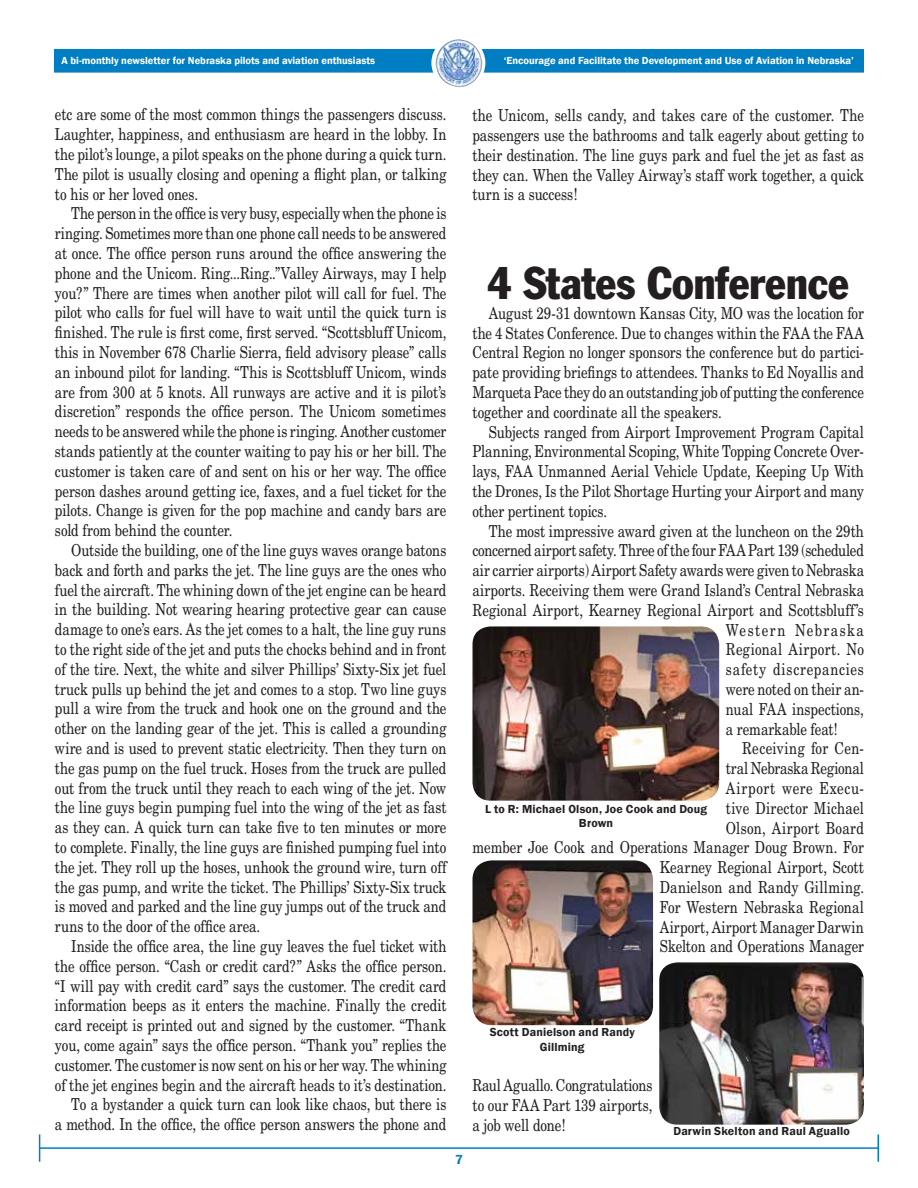
<style>
.page{position:relative;width:918px;height:1188px;background:#fff}
.page>*{position:absolute;margin:0;border:0;box-sizing:border-box;transform-origin:0 0}
.t1{font:condensed 45px "Franklin Gothic";letter-spacing:-.01em;color:#231f20}
.t2{font:16.5px/19.8px "New Century Schlbk";color:#231f20;text-align:justify;scale:.8 1}
.t3{font:16.5px "New Century Schlbk";letter-spacing:.025em;color:#231f20;scale:.8 1}
.t4{font:16.5px "New Century Schlbk";letter-spacing:.02em;color:#231f20;scale:.8 1}
.t5{font:16.5px "New Century Schlbk";letter-spacing:.055em;color:#231f20;scale:.8 1}
.t6{font:16.5px "New Century Schlbk";letter-spacing:.035em;color:#231f20;scale:.8 1}
.t7{font:16.5px "New Century Schlbk";letter-spacing:.05em;color:#231f20;scale:.8 1}
.t8{font:16.5px "New Century Schlbk";letter-spacing:.03em;color:#231f20;scale:.8 1}
.t9{font:16.5px "New Century Schlbk";letter-spacing:.105em;color:#231f20;scale:.8 1}
.t10{font:600 13.5px "Franklin Gothic";color:#007ec4}
.t11{font:600 12px/14.4px "Franklin Gothic";letter-spacing:.015em;color:#231f20;text-align:center}
.t12{font:600 10.5px "Franklin Gothic";color:#fff}
</style>
<div class="page">
<hr style="left:40px;top:1147px;width:838px;height:2px;background:#007ec4">
<svg style="left:39px;top:1134px;width:1px;height:28px"></svg>
<hr style="left:877px;top:1134px;width:2px;height:28px;background:#007ec4">
<div style="left:54px;top:49px;width:810px;height:24px;background:#007ec4;border:2px solid #007ec4"></div>
<svg style="left:432px;top:37px;width:53px;height:52px"></svg>
<div style="left:431px;top:36px;width:54px;height:54px;border:2px solid #fff;border-radius:50%"></div>
<img style="left:436px;top:39px;width:45px;height:48px">
<img style="left:472px;top:860px;width:181px;height:165px">
<img style="left:473px;top:626px;width:246px;height:175px">
<img style="left:659px;top:962px;width:205px;height:163px">
<p class="t12" style="left:62px;top:54px;width:315px">A bi-monthly newsletter for Nebraska pilots and aviation enthusiasts</p>
<p class="t12" style="left:504px;top:54px;width:352px">‘Encourage and Facilitate the Development and Use of Aviation in Nebraska’</p>
<p class="t2" style="left:55px;top:105px;width:491px">etc are some of the most common things the passengers discuss.<br>Laughter, happiness, and enthusiasm are heard in the lobby. In the pilot’s lounge, a pilot speaks on the phone during a quick turn.<br>The pilot is usually closing and opening a flight plan, or talking to his or her loved ones.</p>
<p class="t2" style="left:55px;top:204px;width:491px;text-indent:16px">The person in the office is very busy, especially when the phone is ringing. Sometimes more than one phone call needs to be answered at once. The office person runs around the office answering the phone and the Unicom. Ring...Ring..”Valley Airways, may I help you?” There are times when another pilot will call for fuel. The pilot who calls for fuel will have to wait until the quick turn is finished. The rule is first come, first served. “Scottsbluff Unicom, this in November 678 Charlie Sierra, field advisory please” calls an inbound pilot for landing. “This is Scottsbluff Unicom, winds are from 300 at 5 knots. All runways are active and it is pilot’s discretion” responds the office person. The Unicom sometimes needs to be answered while the phone is ringing. Another customer stands patiently at the counter waiting to pay his or her bill. The customer is taken care of and sent on his or her way. The office person dashes around getting ice, faxes, and a fuel ticket for the pilots. Change is given for the pop machine and candy bars are sold from behind the counter.</p>
<p class="t2" style="left:55px;top:540px;width:491px;text-indent:16px">Outside the building, one of the line guys waves orange batons back and forth and parks the jet. The line guys are the ones who fuel the aircraft. The whining down of the jet engine can be heard in the building. Not wearing hearing protective gear can cause damage to one’s ears. As the jet comes to a halt, the line guy runs to the right side of the jet and puts the chocks behind and in front of the tire. Next, the white and silver Phillips’ Sixty-Six jet fuel truck pulls up behind the jet and comes to a stop. Two line guys pull a wire from the truck and hook one on the ground and the other on the landing gear of the jet. This is called a grounding wire and is used to prevent static electricity. Then they turn on the gas pump on the fuel truck. Hoses from the truck are pulled out from the truck until they reach to each wing of the jet. Now the line guys begin pumping fuel into the wing of the jet as fast as they can. A quick turn can take five to ten minutes or more to complete. Finally, the line guys are finished pumping fuel into the jet. They roll up the hoses, unhook the ground wire, turn off the gas pump, and write the ticket. The Phillips’ Sixty-Six truck is moved and parked and the line guy jumps out of the truck and runs to the door of the office area.</p>
<p class="t2" style="left:55px;top:936px;width:491px;text-align:right">Inside the office area, the line guy leaves the fuel ticket with the office person. “Cash or credit card?” Asks the office person. “I will pay with credit card” says the customer. The credit card information beeps as it enters the machine. Finally the credit card receipt is printed out and signed by the customer. “Thank you, come again” says the office person. “Thank you” replies the customer. The customer is now sent on his or her way. The whining of the jet engines begin and the aircraft heads to it’s destination.<br>To a bystander a quick turn can look like chaos, but there is<br>a method. In the office, the office person answers the phone and</p>
<p class="t10" style="left:455px;top:1151px;width:9px">7</p>
<p class="t2" style="left:472px;top:105px;width:491px">the Unicom, sells candy, and takes care of the customer. The passengers use the bathrooms and talk eagerly about getting to their destination. The line guys park and fuel the jet as fast as they can. When the Valley Airway’s staff work together, a quick turn is a success!</p>
<h1 class="t1" style="left:487px;top:256px;width:363px">4 States Conference</h1>
<p class="t2" style="left:472px;top:303px;width:491px;text-indent:16px">August 29-31 downtown Kansas City, MO was the location for the 4 States Conference. Due to changes within the FAA the FAA Central Region no longer sponsors the conference but do partici&shy;pate providing briefings to attendees. Thanks to Ed Noyallis and Marqueta Pace they do an outstanding job of putting the conference together and coordinate all the speakers.</p>
<p class="t2" style="left:472px;top:422px;width:491px;text-indent:16px">Subjects ranged from Airport Improvement Program Capital Planning, Environmental Scoping, White Topping Concrete Over&shy;lays, FAA Unmanned Aerial Vehicle Update, Keeping Up With the Drones, Is the Pilot Shortage Hurting your Airport and many other pertinent topics.</p>
<p class="t2" style="left:489px;top:521px;width:471px">The most impressive award given at the luncheon on the 29th</p>
<p class="t2" style="left:472px;top:541px;width:491px">concerned airport safety. Three of the four FAA Part 139 (scheduled</p>
<p class="t2" style="left:472px;top:560px;width:491px">air carrier airports) Airport Safety awards were given to Nebraska</p>
<p class="t2" style="left:472px;top:580px;width:491px">airports. Receiving them were Grand Island’s Central Nebraska</p>
<p class="t2" style="left:472px;top:600px;width:491px">Regional Airport, Kearney Regional Airport and Scottsbluff’s</p>
<p class="t9" style="left:726px;top:620px;width:174px">Western Nebraska</p>
<p class="t6" style="left:726px;top:640px;width:174px">Regional Airport. No</p>
<p class="t5" style="left:726px;top:659px;width:174px">safety discrepancies</p>
<p class="t2" style="left:726px;top:679px;width:174px">were noted on their an-</p>
<p class="t2" style="left:726px;top:699px;width:174px">nual FAA inspections,</p>
<p class="t2" style="left:726px;top:719px;width:141px">a remarkable feat!</p>
<p class="t8" style="left:742px;top:739px;width:154px">Receiving for Cen-</p>
<p class="t2" style="left:726px;top:758px;width:174px">tral Nebraska Regional</p>
<p class="t7" style="left:726px;top:778px;width:174px">Airport were Execu-</p>
<p class="t3" style="left:726px;top:798px;width:174px">tive Director Michael</p>
<p class="t3" style="left:726px;top:818px;width:174px">Olson, Airport Board</p>
<p class="t2" style="left:472px;top:838px;width:491px">member Joe Cook and Operations Manager Doug Brown. For</p>
<p class="t2" style="left:660px;top:857px;width:257px">Kearney Regional Airport, Scott</p>
<p class="t4" style="left:660px;top:877px;width:257px">Danielson and Randy Gillming.</p>
<p class="t2" style="left:660px;top:897px;width:257px">For Western Nebraska Regional</p>
<p class="t2" style="left:660px;top:917px;width:257px">Airport, Airport Manager Darwin</p>
<p class="t2" style="left:660px;top:937px;width:257px">Skelton and Operations Manager</p>
<p class="t11" style="left:485px;top:802px;width:224px">L to R: Michael Olson, Joe Cook and Doug<br>Brown</p>
<p class="t11" style="left:490px;top:1025px;width:147px">Scott Danielson and Randy<br>Gillming</p>
<p class="t2" style="left:472px;top:1075px;width:227px">Raul Aguallo. Congratulations to our FAA Part 139 airports, a job well done!</p>
<p class="t11" style="left:673px;top:1124px;width:178px">Darwin Skelton and Raul Aguallo</p>
</div>
